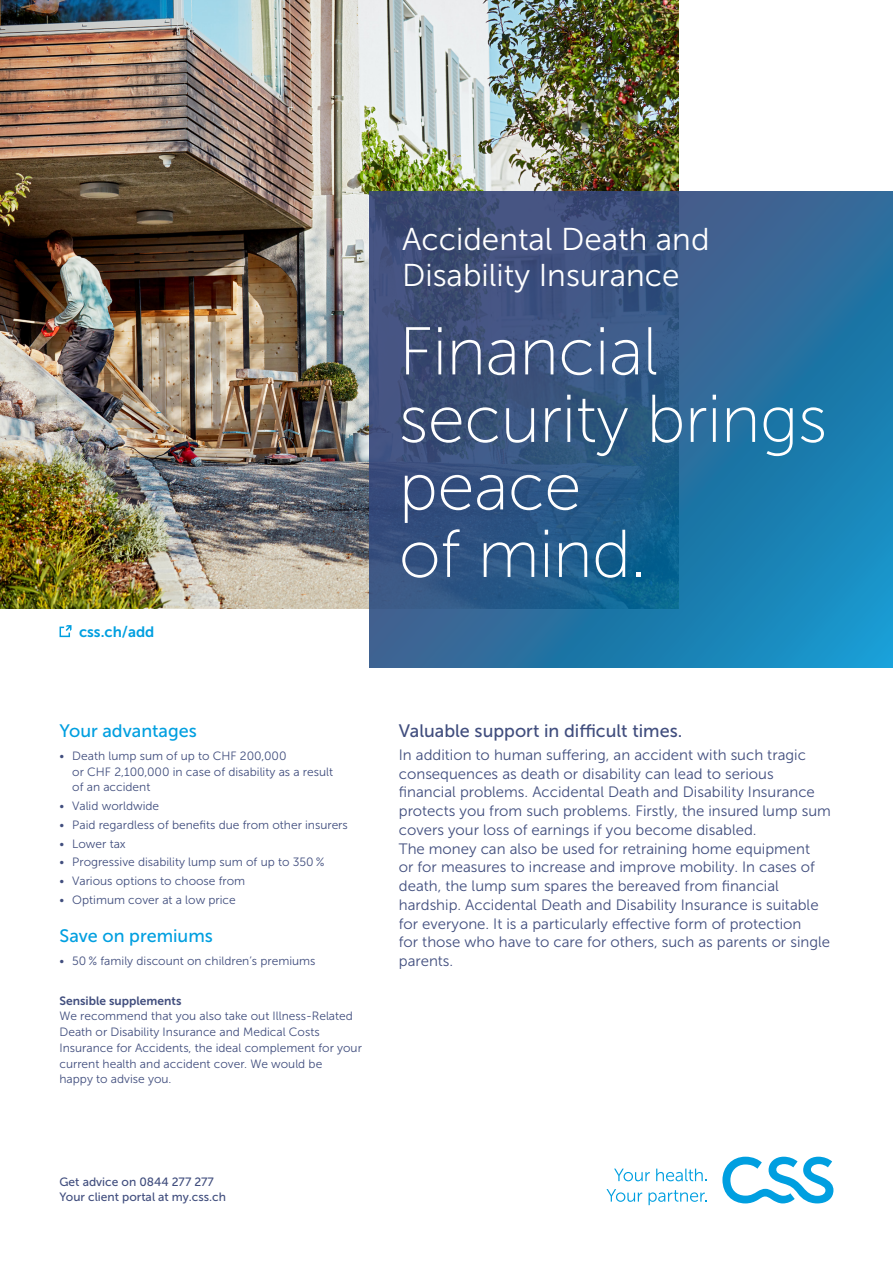
<style>
.page{position:relative;width:893px;height:1263px;background:#fff}
.page>*{position:absolute;margin:0;border:0;box-sizing:border-box;transform-origin:0 0}
.t1{font:67.5px/67.5px "Museo Sans 100";letter-spacing:-.01em;color:#fff}
.t2{font:31.5px/36px "Museo Sans 300";color:#fff}
.t3{font:18px "Museo Sans 500";color:#414e7e}
.t4{font:18px "Museo Sans 500";color:#009fe0}
.t5{font:15px/18.8px "Museo Sans 300";color:#414e7e}
.t6{font:15px "Museo Sans 700";color:#009fe0}
.t7{font:12px/15.8px "Museo Sans 300";color:#414e7e}
.t8{font:12px/15.8px "Museo Sans 500";color:#414e7e}
.t9{font:12px "Museo Sans 700";color:#414e7e}
</style>
<div class="page">
<svg style="left:60px;top:625px;width:12px;height:12px"></svg>
<svg style="left:614px;top:1168px;width:36px;height:13px"></svg>
<svg style="left:656px;top:1168px;width:51px;height:13px"></svg>
<svg style="left:606px;top:1189px;width:36px;height:13px"></svg>
<svg style="left:648px;top:1190px;width:59px;height:15px"></svg>
<svg style="left:722px;top:1157px;width:111px;height:46px"></svg>
<img style="left:0;top:0;width:679px;height:608px">
<svg style="left:369px;top:191px;width:524px;height:477px;background:#2d6493"></svg>
<p class="t6" style="left:79px;top:624px;width:77px">css.ch/add</p>
<p class="t4" style="left:60px;top:721px;width:139px">Your advantages</p>
<p class="t7" style="left:72px;top:748px;width:262px;text-indent:-13px">• Death lump sum of up to CHF 200,000<br>or CHF 2,100,000 in case of disability as a result of an accident</p>
<p class="t7" style="left:60px;top:798px;width:101px">• Valid worldwide</p>
<p class="t7" style="left:60px;top:817px;width:290px">• Paid regardless of benefits due from other insurers</p>
<p class="t7" style="left:60px;top:836px;width:68px">• Lower tax</p>
<p class="t7" style="left:60px;top:854px;width:266px">• Progressive disability lump sum of up to 350 %</p>
<p class="t7" style="left:60px;top:873px;width:187px">• Various options to choose from</p>
<p class="t7" style="left:60px;top:892px;width:178px">• Optimum cover at a low price</p>
<p class="t4" style="left:60px;top:925px;width:155px">Save on premiums</p>
<p class="t7" style="left:60px;top:953px;width:257px">• 50 % family discount on children’s premiums</p>
<p class="t9" style="left:60px;top:994px;width:123px">Sensible supplements</p>
<p class="t7" style="left:60px;top:1008px;width:304px">We recommend that you also take out Illness-Related Death or Disability Insurance and Medical Costs Insurance for Accidents, the ideal complement for your current health and accident cover. We would be<br>happy to advise you.</p>
<p class="t8" style="left:60px;top:1173px;width:168px">Get advice on 0844 277 277<br>Your client portal at my.css.ch</p>
<h2 class="t2" style="left:402px;top:221px;width:309px">Accidental Death and<br>Disability Insurance</h2>
<h1 class="t1" style="left:399px;top:318px;width:430px">Financial security brings peace<br>of mind.</h1>
<p class="t3" style="left:399px;top:721px;width:285px">Valuable support in difficult times.</p>
<p class="t5" style="left:399px;top:745px;width:434px">In addition to human suffering, an accident with such tragic consequences as death or disability can lead to serious financial problems. Accidental Death and Disability Insurance protects you from such problems. Firstly, the insured lump sum covers your loss of earnings if you become disabled.<br>The money can also be used for retraining home equipment<br>or for measures to increase and improve mobility. In cases of death, the lump sum spares the bereaved from financial hardship. Accidental Death and Disability Insurance is suitable for everyone. It is a particularly effective form of protection<br>for those who have to care for others, such as parents or single parents.</p>
</div>
